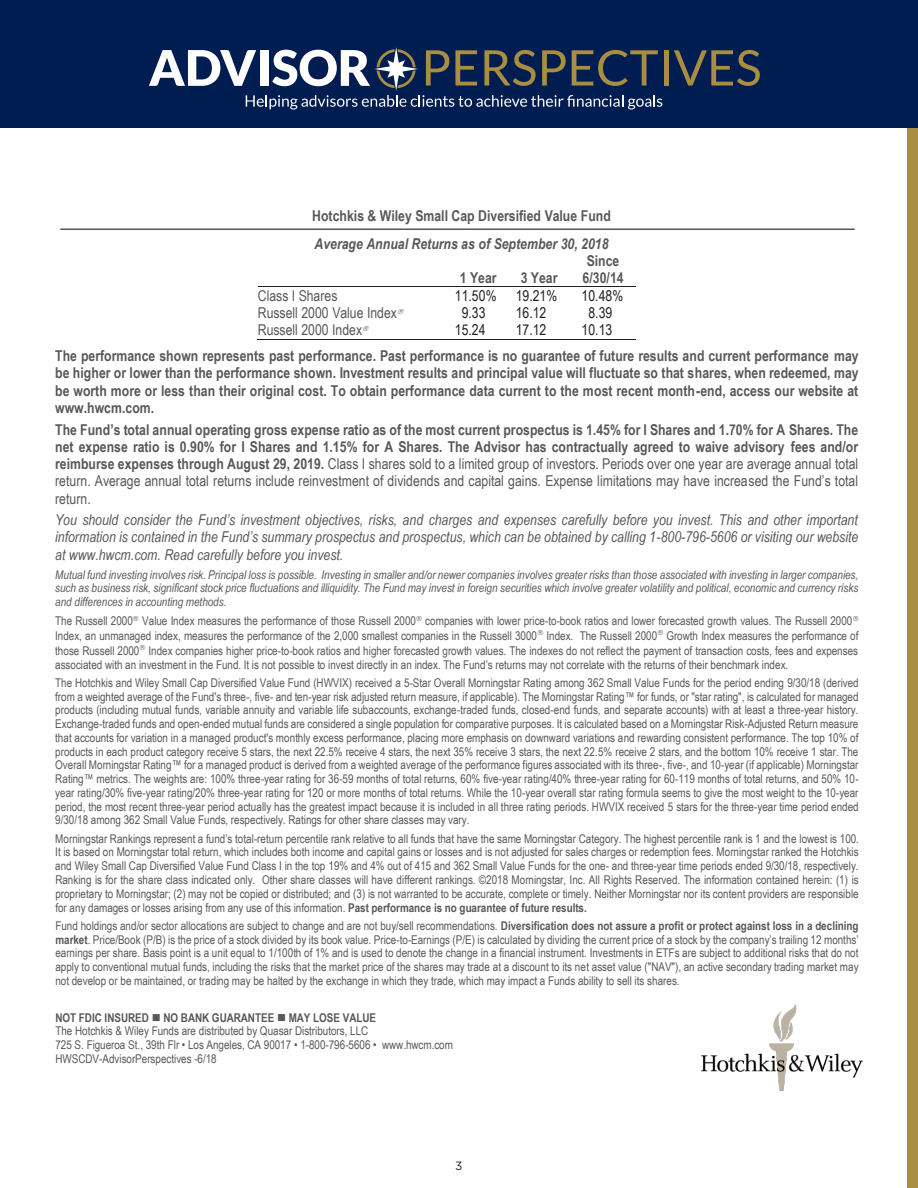
<style>
.page{position:relative;width:918px;height:1188px;background:#fff}
.page>*{position:absolute;margin:0;border:0;box-sizing:border-box;transform-origin:0 0}
.t1{font:700 15px/17.2px "Arial Narrow";color:#57585a}
.t2{font:italic 15px/17.2px "Arial Narrow";color:#57585a;text-align:justify}
.t3{font:15px "Arial Narrow";color:#57585a}
.t4{font:15px "Arial Narrow";color:#231f20}
.t5{font:12px/13.8px "Arial Narrow";color:#57585a;text-align:justify}
.t6{font:italic 12px/13.8px "Arial Narrow";color:#57585a;text-align:justify}
.t7{font:12px "Gotham";color:#231f20}
.s1{font-style:italic}
.s2{font-weight:400;color:#231f20}
.s3{font-weight:400}
.s4{font-weight:700}
</style>
<div class="page">
<div style="left:907px;top:111px;width:11px;height:1077px;background:#a98d41"></div>
<div style="left:0;top:0;width:918px;height:127px;background:#001d51"></div>
<hr style="left:664px;top:50px;width:4px;height:36px;background:#a98d41">
<svg style="left:674px;top:50px;width:86px;height:36px"></svg>
<svg style="left:149px;top:47px;width:513px;height:63px"></svg>
<hr style="left:258px;top:286px;width:189px;height:1px;background:#231f20">
<hr style="left:447px;top:286px;width:60px;height:1px;background:#231f20">
<hr style="left:508px;top:286px;width:60px;height:1px;background:#231f20">
<hr style="left:569px;top:286px;width:67px;height:1px;background:#231f20">
<hr style="left:257px;top:339px;width:190px;height:1px;background:#231f20">
<hr style="left:446px;top:339px;width:61px;height:1px;background:#231f20">
<hr style="left:507px;top:339px;width:61px;height:1px;background:#231f20">
<hr style="left:568px;top:339px;width:68px;height:1px;background:#231f20">
<hr style="left:60px;top:229px;width:795px;height:1px;background:#231f20">
<img style="left:701px;top:1004px;width:161px;height:87px">
<p class="t1" style="left:312px;top:201px;width:300px;line-height:27.6px">Hotchkis &amp; Wiley Small Cap Diversified Value Fund<br><span class="s1">Average Annual Returns as of September 30, 2018</span></p>
<p class="t1" style="left:460px;top:268px;width:38px">1 Year</p>
<p class="t1" style="left:521px;top:268px;width:38px">3 Year</p>
<p class="t1" style="left:583px;top:251px;width:43px">Since<br>6/30/14</p>
<p class="t3" style="left:258px;top:285px;width:81px">Class I Shares</p>
<p class="t4" style="left:455px;top:285px;width:43px">11.50%</p>
<p class="t4" style="left:516px;top:285px;width:43px">19.21%</p>
<p class="t4" style="left:582px;top:285px;width:43px">10.48%</p>
<p class="t3" style="left:258px;top:302px;width:141px">Russell 2000 Value Index</p>
<p class="t4" style="left:462px;top:302px;width:25px">9.33</p>
<p class="t4" style="left:516px;top:302px;width:32px">16.12</p>
<p class="t4" style="left:588px;top:302px;width:25px">8.39</p>
<p class="t3" style="left:258px;top:319px;width:106px">Russell 2000 Index</p>
<p class="t4" style="left:455px;top:319px;width:32px">15.24</p>
<p class="t4" style="left:516px;top:319px;width:32px">17.12</p>
<p class="t1" style="left:55px;top:316px;width:805px;line-height:26px;text-indent:526px"><span class="s2">10.13<br></span>The performance shown represents past performance. Past performance is no guarantee of future results and current performance may</p>
<p class="t1" style="left:55px;top:364px;width:805px;text-align:justify">be higher or lower than the performance shown. Investment results and principal value will fluctuate so that shares, when redeemed, may be worth more or less than their original cost. To obtain performance data current to the most recent month-end, access our website at www.hwcm.com.</p>
<p class="t1" style="left:55px;top:420px;width:805px;text-align:justify">The Fund’s total annual operating gross expense ratio as of the most current prospectus is 1.45% for I Shares and 1.70% for A Shares. The net expense ratio is 0.90% for I Shares and 1.15% for A Shares. The Advisor has contractually agreed to waive advisory fees and/or reimburse expenses through August 29, 2019. <span class="s3">Class I shares sold to a limited group of investors. Periods over one year are average annual total return. Average annual total returns include reinvestment of dividends and capital gains. Expense limitations may have increased the Fund’s total return.</span></p>
<p class="t2" style="left:55px;top:511px;width:805px">You should consider the Fund’s investment objectives, risks, and charges and expenses carefully before you invest. This and other important information is contained in the Fund’s summary prospectus and prospectus, which can be obtained by calling 1-800-796-5606 or visiting our website at www.hwcm.com. Read carefully before you invest.</p>
<p class="t6" style="left:55px;top:567px;width:805px">Mutual fund investing involves risk. Principal loss is possible. Investing in smaller and/or newer companies involves greater risks than those associated with investing in larger companies, such as business risk, significant stock price fluctuations and illiquidity. The Fund may invest in foreign securities which involve greater volatility and political, economic and currency risks and differences in accounting methods.</p>
<p class="t5" style="left:55px;top:614px;width:805px;line-height:14.4px;text-align:left">The Russell 2000 Value Index measures the performance of those Russell 2000 companies with lower price-to-book ratios and lower forecasted growth values. The Russell 2000<br>Index, an unmanaged index, measures the performance of the 2,000 smallest companies in the Russell 3000 Index. The Russell 2000 Growth Index measures the performance of those Russell 2000 Index companies higher price-to-book ratios and higher forecasted growth values. The indexes do not reflect the payment of transaction costs, fees and expenses associated with an investment in the Fund. It is not possible to invest directly in an index. The Fund’s returns may not correlate with the returns of their benchmark index.</p>
<p class="t5" style="left:55px;top:675px;width:805px">The Hotchkis and Wiley Small Cap Diversified Value Fund (HWVIX) received a 5-Star Overall Morningstar Rating among 362 Small Value Funds for the period ending 9/30/18 (derived from a weighted average of the Fund's three-, five- and ten-year risk adjusted return measure, if applicable). The Morningstar Rating™ for funds, or "star rating", is calculated for managed products (including mutual funds, variable annuity and variable life subaccounts, exchange-traded funds, closed-end funds, and separate accounts) with at least a three-year history.<br>Exchange-traded funds and open-ended mutual funds are considered a single population for comparative purposes. It is calculated based on a Morningstar Risk-Adjusted Return measure that accounts for variation in a managed product's monthly excess performance, placing more emphasis on downward variations and rewarding consistent performance. The top 10% of products in each product category receive 5 stars, the next 22.5% receive 4 stars, the next 35% receive 3 stars, the next 22.5% receive 2 stars, and the bottom 10% receive 1 star. The Overall Morningstar Rating™ for a managed product is derived from a weighted average of the performance figures associated with its three-, five-, and 10-year (if applicable) Morningstar Rating™ metrics. The weights are: 100% three-year rating for 36-59 months of total returns, 60% five-year rating/40% three-year rating for 60-119 months of total returns, and 50% 10- year rating/30% five-year rating/20% three-year rating for 120 or more months of total returns. While the 10-year overall star rating formula seems to give the most weight to the 10-year period, the most recent three-year period actually has the greatest impact because it is included in all three rating periods. HWVIX received 5 stars for the three-year time period ended 9/30/18 among 362 Small Value Funds, respectively. Ratings for other share classes may vary.</p>
<p class="t5" style="left:55px;top:831px;width:805px">Morningstar Rankings represent a fund’s total-return percentile rank relative to all funds that have the same Morningstar Category. The highest percentile rank is 1 and the lowest is 100.<br>It is based on Morningstar total return, which includes both income and capital gains or losses and is not adjusted for sales charges or redemption fees. Morningstar ranked the Hotchkis and Wiley Small Cap Diversified Value Fund Class I in the top 19% and 4% out of 415 and 362 Small Value Funds for the one- and three-year time periods ended 9/30/18, respectively.<br>Ranking is for the share class indicated only. Other share classes will have different rankings. ©2018 Morningstar, Inc. All Rights Reserved. The information contained herein: (1) is proprietary to Morningstar; (2) may not be copied or distributed; and (3) is not warranted to be accurate, complete or timely. Neither Morningstar nor its content providers are responsible for any damages or losses arising from any use of this information. <span class="s4">Past performance is no guarantee of future results.</span></p>
<p class="t5" style="left:55px;top:918px;width:805px">Fund holdings and/or sector allocations are subject to change and are not buy/sell recommendations. <span class="s4">Diversification does not assure a profit or protect against loss in a declining market</span>. Price/Book (P/B) is the price of a stock divided by its book value. Price-to-Earnings (P/E) is calculated by dividing the current price of a stock by the company’s trailing 12 months’ earnings per share. Basis point is a unit equal to 1/100th of 1% and is used to denote the change in a financial instrument. Investments in ETFs are subject to additional risks that do not apply to conventional mutual funds, including the risks that the market price of the shares may trade at a discount to its net asset value ("NAV"), an active secondary trading market may not develop or be maintained, or trading may be halted by the exchange in which they trade, which may impact a Funds ability to sell its shares.</p>
<p class="t5" style="left:55px;top:1010px;width:399px;text-align:left"><span class="s4">NOT FDIC INSURED</span> ■ <span class="s4">NO BANK GUARANTEE</span> ■ <span class="s4">MAY LOSE VALUE<br></span>The Hotchkis &amp; Wiley Funds are distributed by Quasar Distributors, LLC<br>725 S. Figueroa St., 39th Flr • Los Angeles, CA 90017 • 1-800-796-5606 • www.hwcm.com HWSCDV-AdvisorPerspectives -6/18</p>
<p class="t7" style="left:455px;top:1159px;width:9px">3</p>
</div>
